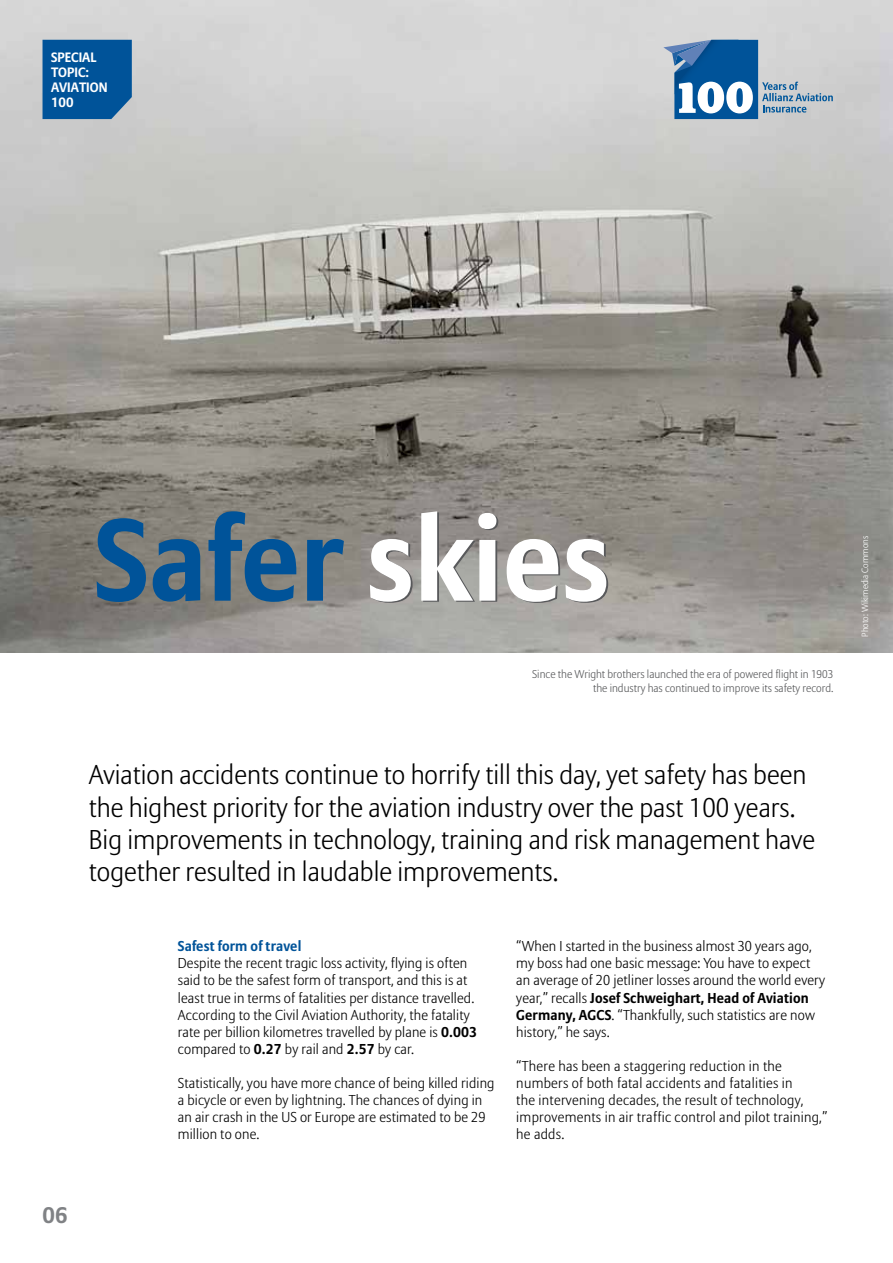
<style>
.page{position:relative;width:893px;height:1263px;background:#fff}
.page>*{position:absolute;margin:0;border:0;box-sizing:border-box;transform-origin:0 0}
.t1{font:700 115.95px "Allianz Sans";color:#005399}
.t2{font:300 27px/32.4px "Allianz Sans";color:#000}
.t3{font:700 22.5px "Allianz Sans";color:#808285}
.t4{font:300 14.25px/17.1px "Allianz Sans";letter-spacing:.01em;color:#000}
.t5{font:700 14.25px "Allianz Sans";letter-spacing:.01em;color:#005399}
.t6{font:700 13.5px/15px "Allianz Sans";color:#fff}
.t7{font:300 11.25px/13.5px "Allianz Sans";color:#58595b;text-align:right}
.t8{font:300 9px "Allianz Sans";color:#fff}
.s1{color:#fff}
.s2{font-weight:700}
</style>
<div class="page">
<img style="left:0;top:0;width:893px;height:653px">
<div style="left:43px;top:40px;width:89px;height:79px;background:#005399"></div>
<svg style="left:663px;top:40px;width:170px;height:79px;background:#84a4c0"></svg>
<p class="t6" style="left:51px;top:50px;width:58px">SPECIAL<br>Topic:<br>AVIATION<br>100</p>
<h1 class="t1" style="left:94px;top:486px;width:517px">Safer <span class="s1">skies</span></h1>
<p class="t7" style="left:532px;top:668px;width:303px">Since the Wright brothers launched the era of powered flight in 1903 the industry has continued to improve its safety record.</p>
<p class="t2" style="left:89px;top:760px;width:728px">Aviation accidents continue to horrify till this day, yet safety has been the highest priority for the aviation industry over the past 100 years.<br>Big improvements in technology, training and risk management have together resulted in laudable improvements.</p>
<p class="t5" style="left:178px;top:937px;width:125px">Safest form of travel</p>
<p class="t4" style="left:178px;top:955px;width:301px">Despite the recent tragic loss activity, flying is often said to be the safest form of transport, and this is at least true in terms of fatalities per distance travelled.<br>According to the Civil Aviation Authority, the fatality rate per billion kilometres travelled by plane is <span class="s2">0.003 </span>compared to <span class="s2">0.27</span> by rail and <span class="s2">2.57</span> by car.</p>
<p class="t4" style="left:178px;top:1075px;width:318px">Statistically, you have more chance of being killed riding a bicycle or even by lightning. The chances of dying in an air crash in the US or Europe are estimated to be 29 million to one.</p>
<p class="t4" style="left:516px;top:938px;width:310px">“When I started in the business almost 30 years ago, my boss had one basic message: You have to expect an average of 20 jetliner losses around the world every year,” recalls <span class="s2">Josef Schweighart, Head of Aviation Germany, AGCS</span>. “Thankfully, such statistics are now history,” he says.</p>
<p class="t4" style="left:516px;top:1058px;width:313px">“There has been a staggering reduction in the numbers of both fatal accidents and fatalities in<br>the intervening decades, the result of technology, improvements in air traffic control and pilot training,” he adds.</p>
<h3 class="t3" style="left:43px;top:1201px;width:26px">06</h3>
<p class="t8" style="left:859px;top:637px;width:102px;rotate:-90deg">Photo: Wikimedia Commons</p>
</div>
